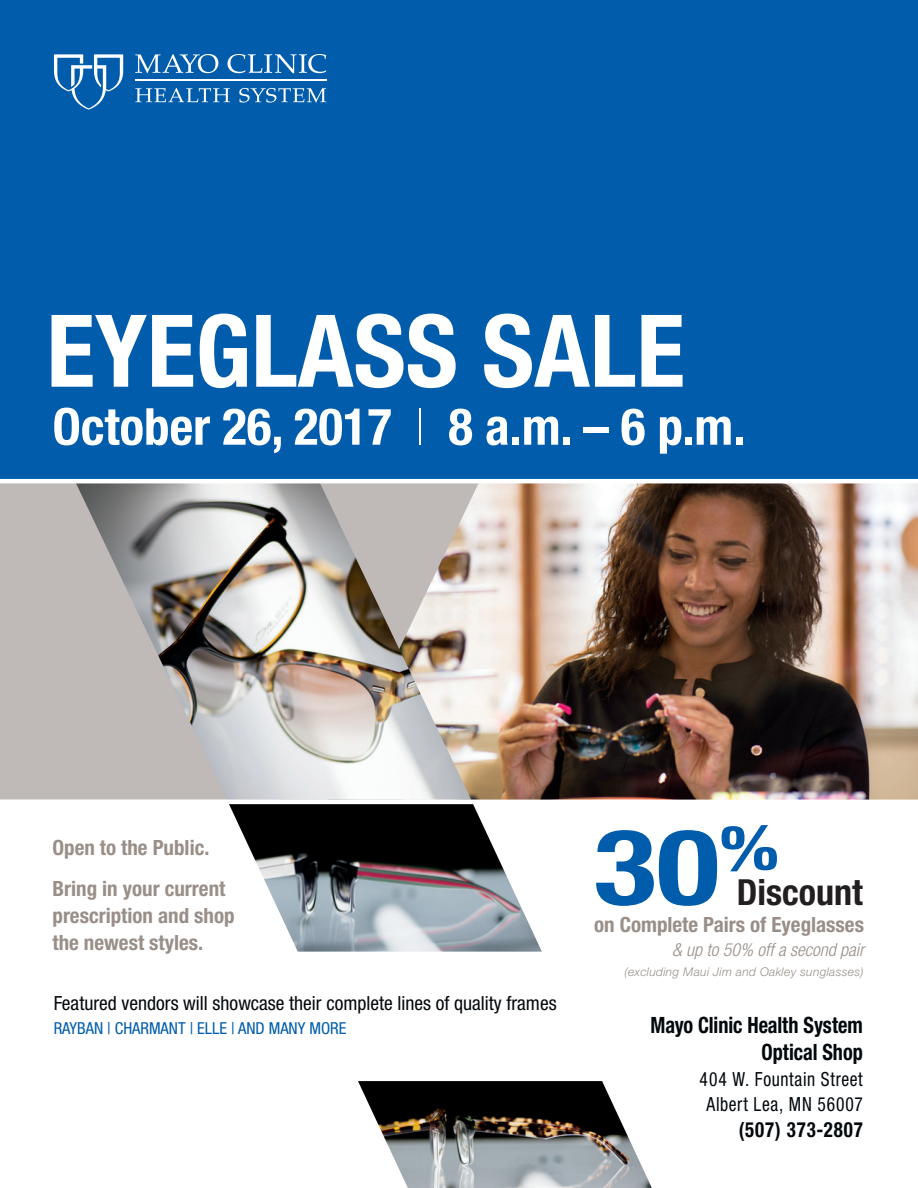
<style>
.page{position:relative;width:918px;height:1188px;background:#fff}
.page>*{position:absolute;margin:0;border:0;box-sizing:border-box;transform-origin:0 0}
.t1{font:700 condensed 105px "Helvetica Neue LT Std";color:#015dac;scale:1.25 1}
.t2{font:700 condensed 100.5px "Helvetica Neue LT Std";color:#fff}
.t3{font:700 condensed 51px "Helvetica Neue LT Std";color:#fff}
.t4{font:700 condensed 36px "Helvetica Neue LT Std";color:#231f20}
.t5{font:700 condensed 22.5px/27px "Helvetica Neue LT Std";color:#02080c;text-align:right;scale:.9 1}
.t6{font:700 condensed 21px/40.5px "Helvetica Neue LT Std";color:#998f88}
.t7{font:700 condensed 21px "Helvetica Neue LT Std";letter-spacing:.045em;color:#02080c;scale:.9 1}
.t8{font:condensed 19.5px "Helvetica Neue LT Std";color:#02080c}
.t9{font:condensed 19.5px/25.5px "Helvetica Neue LT Std";letter-spacing:.04em;color:#02080c;text-align:center;scale:.9 1}
.t10{font:italic 300 condensed 18px "Helvetica Neue LT Std";color:#998f88}
.t11{font:condensed 16.5px "Helvetica Neue LT Std";color:#015dac}
.t12{font:italic 300 12px "Helvetica Neue LT Std";letter-spacing:.025em;color:#998f88}
.s1{font-weight:100}
</style>
<div class="page">
<div style="left:0;top:0;width:918px;height:479px;background:#015dac"></div>
<img style="left:229px;top:804px;width:313px;height:148px">
<img style="left:358px;top:1081px;width:294px;height:107px">
<svg style="left:54px;top:54px;width:69px;height:56px"></svg>
<svg style="left:228px;top:54px;width:98px;height:19px"></svg>
<svg style="left:135px;top:54px;width:83px;height:19px"></svg>
<svg style="left:135px;top:88px;width:95px;height:14px"></svg>
<svg style="left:239px;top:88px;width:87px;height:15px"></svg>
<hr style="left:135px;top:80px;width:191px;height:1px;background:#fff">
<img style="left:0;top:483px;width:918px;height:317px">
<h2 class="t2" style="left:46px;top:290px;width:640px">EYEGLASS SALE</h2>
<h3 class="t3" style="left:52px;top:396px;width:694px">October 26, 2017 <span class="s1">l</span> 8 a.m. – 6 p.m.</h3>
<p class="t6" style="left:52px;top:827px;width:174px">Open to the Public.<br>Bring in your current</p>
<p class="t6" style="left:52px;top:902px;width:184px;line-height:27px">prescription and shop the newest styles.</p>
<p class="t8" style="left:54px;top:992px;width:504px">Featured vendors will showcase their complete lines of quality frames</p>
<p class="t11" style="left:54px;top:1018px;width:294px">RAYBAN | CHARMANT | ELLE | AND MANY MORE</p>
<h1 class="t1" style="left:593px;top:804px;width:150px">30<sup>%</sup></h1>
<h3 class="t4" style="left:737px;top:870px;width:127px">Discount</h3>
<p class="t6" style="left:594px;top:904px;width:271px">on Complete Pairs of Eyeglasses</p>
<p class="t10" style="left:672px;top:939px;width:193px">&amp; up to 50% off a second pair</p>
<p class="t12" style="left:625px;top:964px;width:240px">(excluding Maui Jim and Oakley sunglasses)</p>
<p class="t5" style="left:651px;top:1012px;width:237px">Mayo Clinic Health System<br>Optical Shop</p>
<p class="t9" style="left:700px;top:1066px;width:183px">404 W. Fountain Street<br>Albert Lea, MN 56007</p>
<p class="t7" style="left:739px;top:1117px;width:139px">(507) 373-2807</p>
</div>
